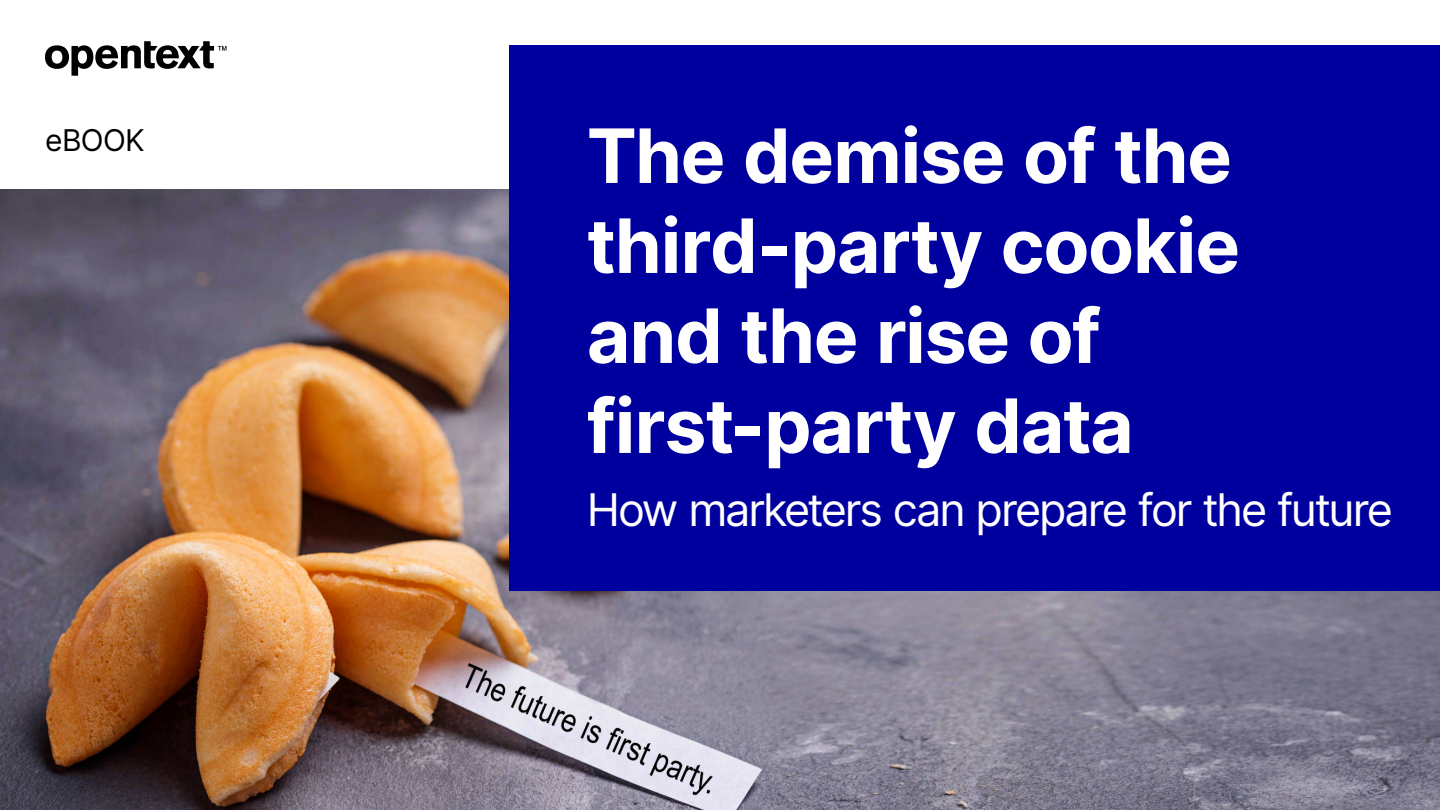
<style>
.page{position:relative;width:1440px;height:810px;background:#fff}
.page>*{position:absolute;margin:0;border:0;box-sizing:border-box;transform-origin:0 0}
.t1{font:700 75px/90px "Inter";letter-spacing:-.015em;color:#fff}
.t2{font:45px "Inter";letter-spacing:-.05em;color:#fff}
.t3{font:30px "Inter";letter-spacing:-.02em;color:#000}
</style>
<div class="page">
<svg style="left:45px;top:41px;width:181px;height:35px"></svg>
<img style="left:0;top:189px;width:1440px;height:621px">
<div style="left:510px;top:45px;width:930px;height:546px;background:#00009f"></div>
<p class="t3" style="left:45px;top:118px;width:101px">eBOOK</p>
<h1 class="t1" style="left:587px;top:109px;width:655px">The demise of the third-party cookie and the rise of first-party data</h1>
<h2 class="t2" style="left:587px;top:477px;width:808px">How marketers can prepare for the future</h2>
</div>
